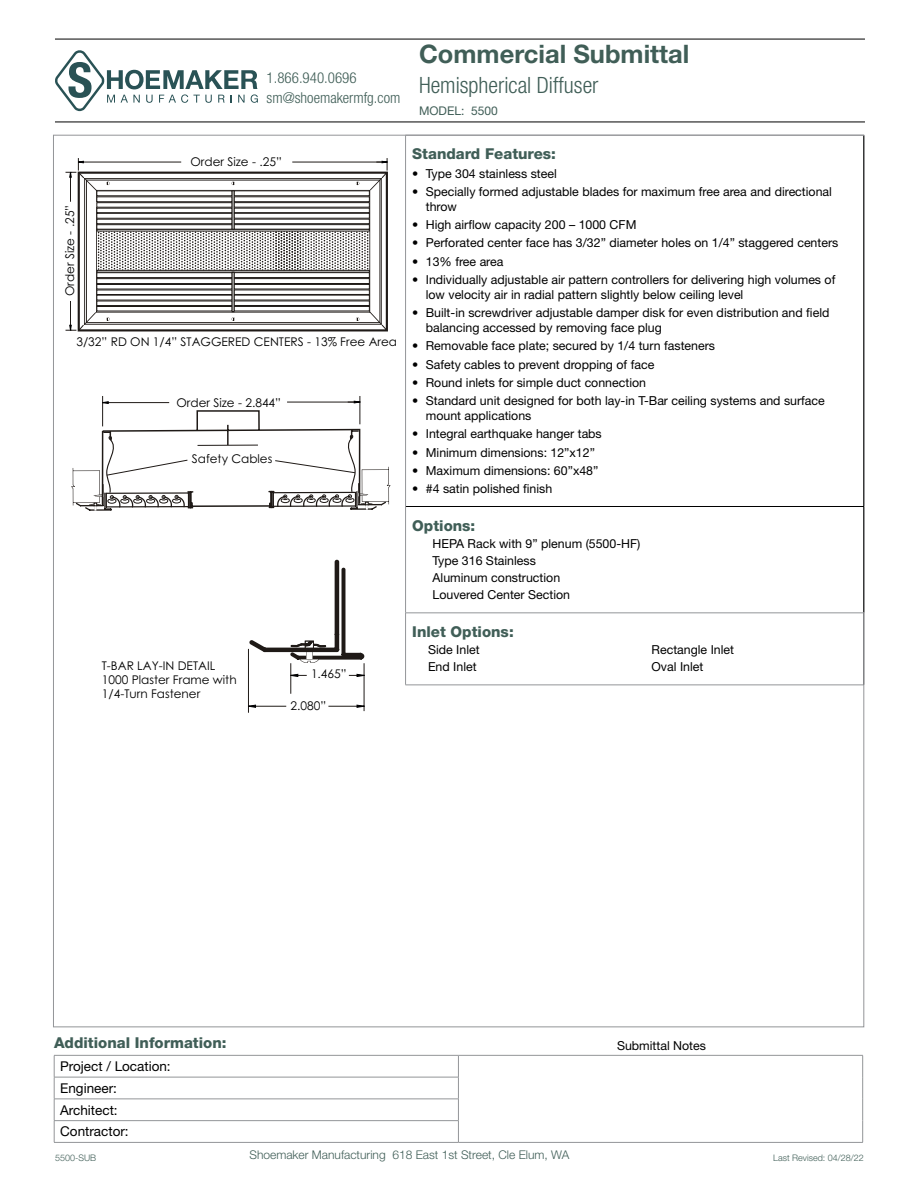
<style>
.page{position:relative;width:918px;height:1188px;background:#fff}
.page>*{position:absolute;margin:0;border:0;box-sizing:border-box;transform-origin:0 0}
.t1{font:700 25.5px "Helvetica Neue LT Std";color:#405e57}
.t2{font:300 condensed 22.5px "Helvetica Neue LT Std";color:#405e57}
.t3{font:800 15px "Helvetica Neue LT Std";color:#405e57}
.t4{font:300 condensed 15px/19.5px "Helvetica Neue LT Std";color:#405e57}
.t5{font:13.5px/21.8px "Helvetica Neue LT Std";color:#000}
.t6{font:12.3px/15px "Helvetica Neue LT Std";color:#000}
.t7{font:12px/14.4px "Century Gothic";color:#000}
.t8{font:300 12px "Helvetica Neue LT Std";color:#405e57}
.t9{font:12px "Helvetica Neue LT Std";color:#405e57}
.t10{font:300 9px "Helvetica Neue LT Std";color:#405e57}
</style>
<div class="page">
<hr style="left:458px;top:1055px;width:405px;height:1px;background:#939598">
<svg style="left:862px;top:1056px;width:1px;height:86px"></svg>
<hr style="left:458px;top:1142px;width:405px;height:1px;background:#939598">
<hr style="left:54px;top:1055px;width:404px;height:1px;background:#939598">
<hr style="left:54px;top:1077px;width:405px;height:1px;background:#939598">
<hr style="left:54px;top:1099px;width:405px;height:1px;background:#939598">
<hr style="left:54px;top:1120px;width:405px;height:1px;background:#939598">
<svg style="left:54px;top:1056px;width:1px;height:86px"></svg>
<svg style="left:458px;top:1056px;width:1px;height:86px"></svg>
<hr style="left:54px;top:1142px;width:404px;height:1px;background:#939598">
<svg style="left:55px;top:50px;width:203px;height:61px"></svg>
<hr style="left:55px;top:39px;width:810px;height:1px;background:#000">
<hr style="left:55px;top:122px;width:810px;height:1px;background:#000">
<hr style="left:864px;top:135px;width:1px;height:371px;background:#000">
<hr style="left:864px;top:507px;width:1px;height:106px;background:#000">
<hr style="left:405px;top:135px;width:459px;height:1px;background:#939598">
<hr style="left:405px;top:135px;width:1px;height:371px;background:#939598">
<hr style="left:406px;top:506px;width:458px;height:1px;background:#000">
<hr style="left:405px;top:506px;width:1px;height:107px;background:#939598">
<hr style="left:405px;top:613px;width:459px;height:1px;background:#939598">
<hr style="left:405px;top:613px;width:1px;height:72px;background:#939598">
<hr style="left:405px;top:685px;width:459px;height:1px;background:#939598">
<hr style="left:864px;top:613px;width:1px;height:72px;background:#6d6e71">
<hr style="left:248px;top:649px;width:1px;height:64px;background:#1f1a17">
<hr style="left:291px;top:663px;width:1px;height:31px;background:#1f1a17">
<hr style="left:364px;top:663px;width:1px;height:48px;background:#1f1a17">
<hr style="left:248px;top:706px;width:38px;height:1px;background:#1f1a17">
<hr style="left:328px;top:706px;width:36px;height:1px;background:#1f1a17">
<svg style="left:249px;top:560px;width:115px;height:103px"></svg>
<svg style="left:349px;top:674px;width:16px;height:3px"></svg>
<svg style="left:290px;top:674px;width:17px;height:3px"></svg>
<svg style="left:356px;top:705px;width:9px;height:3px"></svg>
<svg style="left:248px;top:705px;width:8px;height:3px"></svg>
<svg style="left:71px;top:396px;width:320px;height:115px"></svg>
<svg style="left:66px;top:158px;width:322px;height:173px"></svg>
<p class="t4" style="left:267px;top:68px;width:135px">1.866.940.0696 sm@shoemakermfg.com</p>
<p class="t7" style="left:62px;top:296px;width:93px;rotate:-90deg">Order Size - .25”</p>
<p class="t7" style="left:191px;top:154px;width:93px">Order Size - .25”</p>
<p class="t7" style="left:76px;top:334px;width:322px">3/32” RD ON 1/4” STAGGERED CENTERS - 13% Free Area</p>
<p class="t7" style="left:176px;top:395px;width:106px">Order Size - 2.844”</p>
<p class="t7" style="left:192px;top:452px;width:82px">Safety Cables</p>
<p class="t7" style="left:102px;top:658px;width:136px">T-BAR LAY-IN DETAIL<br>1000 Plaster Frame with<br>1/4-Turn Fastener</p>
<p class="t7" style="left:311px;top:667px;width:37px">1.465”</p>
<p class="t7" style="left:291px;top:698px;width:37px">2.080”</p>
<h1 class="t1" style="left:419px;top:39px;width:272px">Commercial Submittal</h1>
<h2 class="t2" style="left:419px;top:72px;width:181px">Hemispherical Diffuser</h2>
<p class="t9" style="left:419px;top:103px;width:80px">MODEL: 5500</p>
<p class="t3" style="left:412px;top:145px;width:145px">Standard Features:</p>
<p class="t6" style="left:412px;top:166px;width:146px">• Type 304 stainless steel</p>
<p class="t6" style="left:426px;top:184px;width:408px;text-indent:-14px">• Specially formed adjustable blades for maximum free area and directional throw</p>
<p class="t6" style="left:412px;top:217px;width:226px">• High airflow capacity 200 – 1000 CFM</p>
<p class="t6" style="left:412px;top:235px;width:428px">• Perforated center face has 3/32” diameter holes on 1/4” staggered centers</p>
<p class="t6" style="left:412px;top:254px;width:93px">• 13% free area</p>
<p class="t6" style="left:426px;top:272px;width:411px;text-indent:-14px">• Individually adjustable air pattern controllers for delivering high volumes of low velocity air in radial pattern slightly below ceiling level</p>
<p class="t6" style="left:426px;top:305px;width:405px;text-indent:-14px">• Built-in screwdriver adjustable damper disk for even distribution and field balancing accessed by removing face plug</p>
<p class="t6" style="left:412px;top:338px;width:304px">• Removable face plate; secured by 1/4 turn fasteners</p>
<p class="t6" style="left:412px;top:357px;width:244px">• Safety cables to prevent dropping of face</p>
<p class="t6" style="left:412px;top:375px;width:235px">• Round inlets for simple duct connection</p>
<p class="t6" style="left:426px;top:393px;width:401px;text-indent:-14px">• Standard unit designed for both lay-in T-Bar ceiling systems and surface mount applications</p>
<p class="t6" style="left:412px;top:426px;width:191px">• Integral earthquake hanger tabs</p>
<p class="t6" style="left:412px;top:444px;width:184px">• Minimum dimensions: 12”x12”</p>
<p class="t6" style="left:412px;top:463px;width:188px">• Maximum dimensions: 60”x48”</p>
<p class="t6" style="left:412px;top:481px;width:142px">• #4 satin polished finish</p>
<p class="t3" style="left:412px;top:516px;width:65px">Options:</p>
<p class="t6" style="left:433px;top:535px;width:209px;line-height:17.1px">HEPA Rack with 9” plenum (5500-HF)<br>Type 316 Stainless<br>Aluminum construction<br>Louvered Center Section</p>
<p class="t3" style="left:412px;top:623px;width:103px">Inlet Options:</p>
<p class="t6" style="left:428px;top:642px;width:53px">Side Inlet</p>
<p class="t6" style="left:652px;top:642px;width:84px">Rectangle Inlet</p>
<p class="t6" style="left:428px;top:659px;width:50px">End Inlet</p>
<p class="t6" style="left:652px;top:659px;width:53px">Oval Inlet</p>
<p class="t3" style="left:54px;top:1033px;width:174px">Additional Information:</p>
<p class="t5" style="left:60px;top:1055px;width:112px">Project / Location:<br>Engineer:<br>Architect:<br>Contractor:</p>
<p class="t6" style="left:617px;top:1038px;width:90px">Submittal Notes</p>
<p class="t10" style="left:55px;top:1152px;width:43px">5500-SUB</p>
<p class="t8" style="left:249px;top:1147px;width:321px">Shoemaker Manufacturing 618 East 1st Street, Cle Elum, WA</p>
<p class="t10" style="left:773px;top:1152px;width:92px">Last Revised: 04/28/22</p>
</div>
